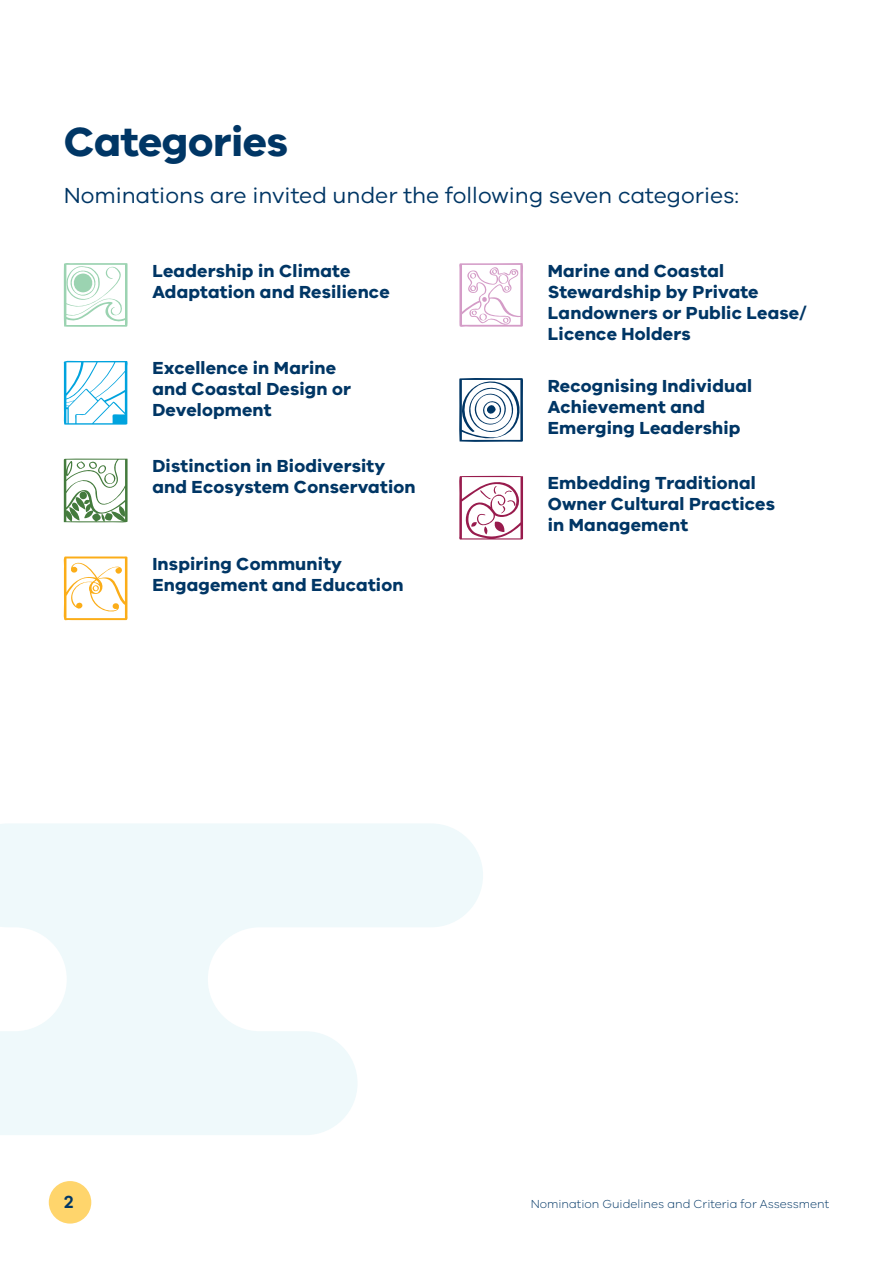
<style>
.page{position:relative;width:893px;height:1263px;background:#fff}
.page>*{position:absolute;margin:0;border:0;box-sizing:border-box;transform-origin:0 0}
.t1{font:700 42px "VIC";letter-spacing:-.01em;color:#003665}
.t2{font:22.5px "VIC";color:#003665}
.t3{font:700 18px/21px "VIC";letter-spacing:.01em;color:#003665}
.t4{font:600 18px "VIC";color:#003665}
.t5{font:300 12px "VIC";color:#003665}
</style>
<div class="page">
<svg style="left:0;top:824px;width:483px;height:311px;fill:#eff9fb"></svg>
<div style="left:49px;top:1181px;width:42px;height:42px;background:#ffd56c;border-radius:50%"></div>
<svg style="left:64px;top:263px;width:64px;height:64px"></svg>
<svg style="left:63px;top:360px;width:65px;height:65px"></svg>
<svg style="left:63px;top:458px;width:65px;height:65px"></svg>
<svg style="left:63px;top:556px;width:65px;height:65px"></svg>
<svg style="left:459px;top:263px;width:64px;height:64px"></svg>
<svg style="left:459px;top:378px;width:64px;height:64px"></svg>
<svg style="left:459px;top:475px;width:64px;height:65px"></svg>
<h1 class="t1" style="left:64px;top:116px;width:226px">Categories</h1>
<p class="t2" style="left:64px;top:182px;width:677px">Nominations are invited under the following seven categories:</p>
<p class="t3" style="left:152px;top:259px;width:239px">Leadership in Climate<br>Adaptation and Resilience</p>
<p class="t3" style="left:152px;top:357px;width:200px">Excellence in Marine and Coastal Design or<br>Development</p>
<p class="t3" style="left:152px;top:455px;width:265px">Distinction in Biodiversity and Ecosystem Conservation</p>
<p class="t3" style="left:152px;top:553px;width:253px">Inspiring Community<br>Engagement and Education</p>
<p class="t3" style="left:548px;top:259px;width:261px">Marine and Coastal<br>Stewardship by Private<br>Landowners or Public Lease/<br>Licence Holders</p>
<p class="t3" style="left:548px;top:374px;width:206px">Recognising Individual<br>Achievement and<br>Emerging Leadership</p>
<p class="t3" style="left:548px;top:472px;width:229px">Embedding Traditional<br>Owner Cultural Practices in Management</p>
<p class="t4" style="left:64px;top:1191px;width:11px">2</p>
<p class="t5" style="left:531px;top:1197px;width:300px">Nomination Guidelines and Criteria for Assessment</p>
</div>
